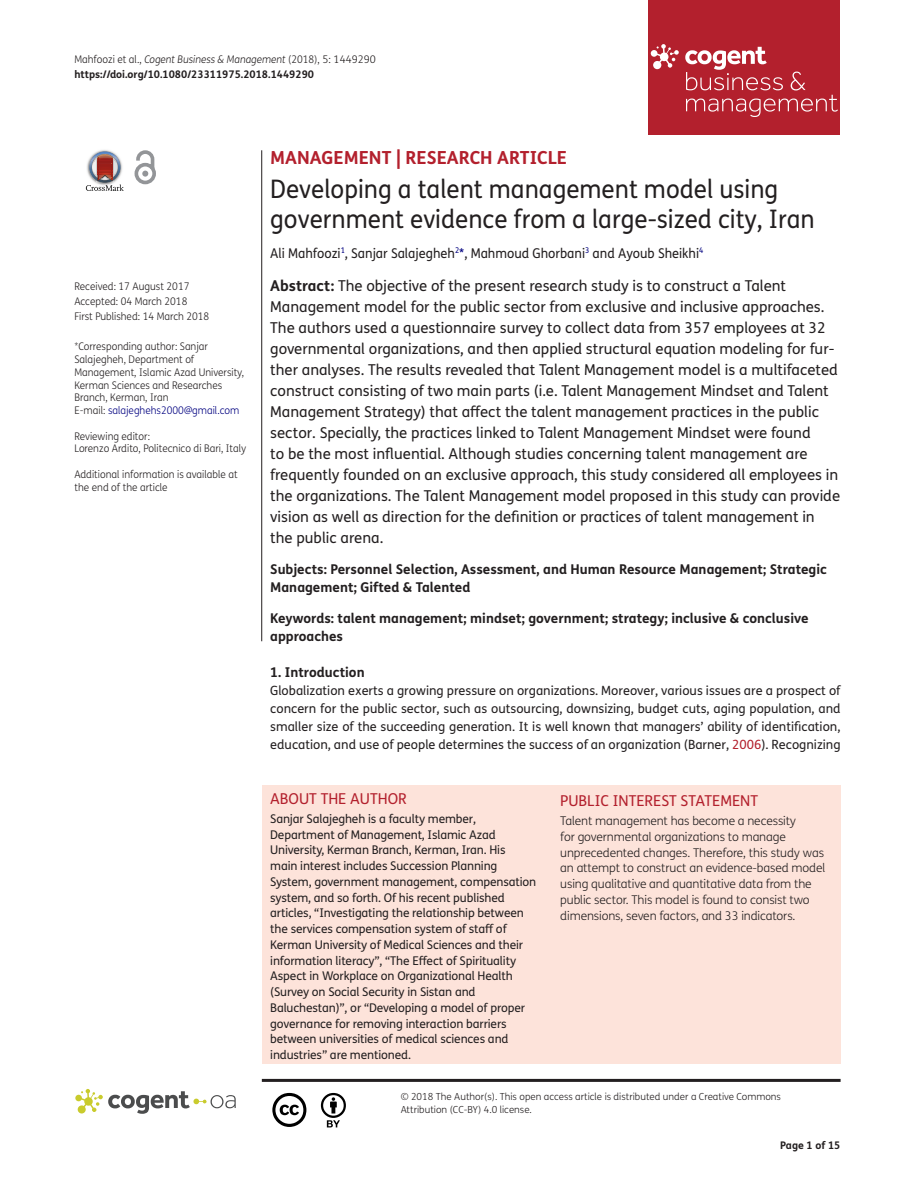
<style>
.page{position:relative;width:915px;height:1191px;background:#fff}
.page>*{position:absolute;margin:0;border:0;box-sizing:border-box;transform-origin:0 0}
.t1{font:25.5px/30px "FS Me Pro";color:#231f20;scale:.95 1}
.t2{font:700 18px "FS Me Pro";color:#b3202d}
.t3{font:15px/21px "FS Me Pro";color:#231f20}
.t4{font:15px "FS Me Pro";color:#b3202d}
.t5{font:700 13.5px/18px "FS Me Pro";color:#231f20}
.t6{font:13.5px "FS Me Pro";color:#231f20;scale:.95 1}
.t7{font:12.75px/18px "FS Me Pro";color:#231f20;text-align:justify}
.t8{font:12px/15.8px "FS Me Pro";letter-spacing:-.01em;color:#231f20}
.t9{font:300 12px/15.8px "FS Me Pro";letter-spacing:-.01em;color:#231f20}
.t10{font:300 10.5px/12.8px "FS Me Pro";color:#231f20;scale:.95 1}
.t11{font:700 10.5px/15px "FS Me Pro";color:#231f20}
.t12{font:300 9.75px/12.8px "FS Me Pro";color:#231f20}
.s1{font-weight:300}
.s2{font-weight:300;font-style:italic}
.s3{color:#000080}
.s4{font-weight:700}
.s5{color:#b3202d}
</style>
<div class="page">
<div style="left:648px;top:0;width:192px;height:134px;background:#b3202d"></div>
<svg style="left:650px;top:44px;width:28px;height:25px"></svg>
<svg style="left:685px;top:47px;width:152px;height:70px"></svg>
<div style="left:261px;top:786px;width:579px;height:277px;background:#fde3da"></div>
<svg style="left:86px;top:151px;width:38px;height:40px"></svg>
<svg style="left:134px;top:150px;width:22px;height:34px"></svg>
<hr style="left:261px;top:150px;width:1px;height:491px;background:#231f20">
<hr style="left:262px;top:1078px;width:578px;height:3px;background:#231f20">
<svg style="left:75px;top:1089px;width:161px;height:24px"></svg>
<svg style="left:272px;top:1093px;width:34px;height:34px"></svg>
<svg style="left:321px;top:1093px;width:25px;height:34px"></svg>
<p class="t11" style="left:74px;top:51px;width:303px"><span class="s1">Mahfoozi et al.,</span> <span class="s2">Cogent Business &amp; Management</span> <span class="s1">(2018), 5: 1449290 </span>https://doi.org/10.1080/23311975.2018.1449290</p>
<p class="t10" style="left:74px;top:279px;width:143px;line-height:14.9px">Received: 17 August 2017<br>Accepted: 04 March 2018<br>First Published: 14 March 2018</p>
<p class="t10" style="left:74px;top:340px;width:180px">*Corresponding author: Sanjar<br>Salajegheh, Department of<br>Management, Islamic Azad University,<br>Kerman Sciences and Researches<br>Branch, Kerman, Iran<br>E-mail: <span class="s3">salajeghehs2000@gmail.com</span></p>
<p class="t10" style="left:74px;top:429px;width:182px">Reviewing editor:<br>Lorenzo Ardito, Politecnico di Bari, Italy</p>
<p class="t10" style="left:74px;top:467px;width:173px">Additional information is available at the end of the article</p>
<p class="t2" style="left:270px;top:143px;width:298px">MANAGEMENT | RESEARCH ARTICLE</p>
<h1 class="t1" style="left:270px;top:174px;width:574px">Developing a talent management model using government evidence from a large-sized city, Iran</h1>
<p class="t6" style="left:270px;top:243px;width:457px">Ali Mahfoozi<sup>1</sup>, Sanjar Salajegheh<sup>2</sup><span class="s3">*</span>, Mahmoud Ghorbani<sup>3</sup> and Ayoub Sheikhi<sup>4</sup></p>
<p class="t3" style="left:270px;top:275px;width:571px"><span class="s4">Abstract:</span> The objective of the present research study is to construct a Talent Management model for the public sector from exclusive and inclusive approaches.<br>The authors used a questionnaire survey to collect data from 357 employees at 32 governmental organizations, and then applied structural equation modeling for fur&shy;ther analyses. The results revealed that Talent Management model is a multifaceted construct consisting of two main parts (i.e. Talent Management Mindset and Talent Management Strategy) that affect the talent management practices in the public sector. Specially, the practices linked to Talent Management Mindset were found<br>to be the most influential. Although studies concerning talent management are frequently founded on an exclusive approach, this study considered all employees in the organizations. The Talent Management model proposed in this study can provide vision as well as direction for the definition or practices of talent management in the public arena.</p>
<p class="t5" style="left:270px;top:560px;width:558px">Subjects: Personnel Selection, Assessment, and Human Resource Management; Strategic<br>Management; Gifted &amp; Talented</p>
<p class="t5" style="left:270px;top:608px;width:539px">Keywords: talent management; mindset; government; strategy; inclusive &amp; conclusive approaches</p>
<p class="t5" style="left:270px;top:662px;width:96px">1. Introduction</p>
<p class="t7" style="left:270px;top:681px;width:571px">Globalization exerts a growing pressure on organizations. Moreover, various issues are a prospect of concern for the public sector, such as outsourcing, downsizing, budget cuts, aging population, and smaller size of the succeeding generation. It is well known that managers’ ability of identification, education, and use of people determines the success of an organization (Barner, <span class="s5">2006</span>). Recognizing</p>
<p class="t4" style="left:270px;top:788px;width:138px">ABOUT THE AUTHOR</p>
<p class="t8" style="left:270px;top:810px;width:267px">Sanjar Salajegheh is a faculty member, Department of Management, Islamic Azad University, Kerman Branch, Kerman, Iran. His<br>main interest includes Succession Planning System, government management, compensation system, and so forth. Of his recent published articles, “Investigating the relationship between the services compensation system of staff of Kerman University of Medical Sciences and their information literacy”, “The Effect of Spirituality Aspect in Workplace on Organizational Health (Survey on Social Security in Sistan and Baluchestan)”, or “Developing a model of proper governance for removing interaction barriers between universities of medical sciences and industries” are mentioned.</p>
<p class="t4" style="left:560px;top:790px;width:199px">PUBLIC INTEREST STATEMENT</p>
<p class="t9" style="left:560px;top:812px;width:266px">Talent management has become a necessity<br>for governmental organizations to manage unprecedented changes. Therefore, this study was an attempt to construct an evidence-based model using qualitative and quantitative data from the public sector. This model is found to consist two dimensions, seven factors, and 33 indicators.</p>
<p class="t12" style="left:400px;top:1090px;width:381px">© 2018 The Author(s). This open access article is distributed under a Creative Commons<br>Attribution (CC-BY) 4.0 license.</p>
<p class="t11" style="left:780px;top:1137px;width:62px">Page 1 of 15</p>
</div>
